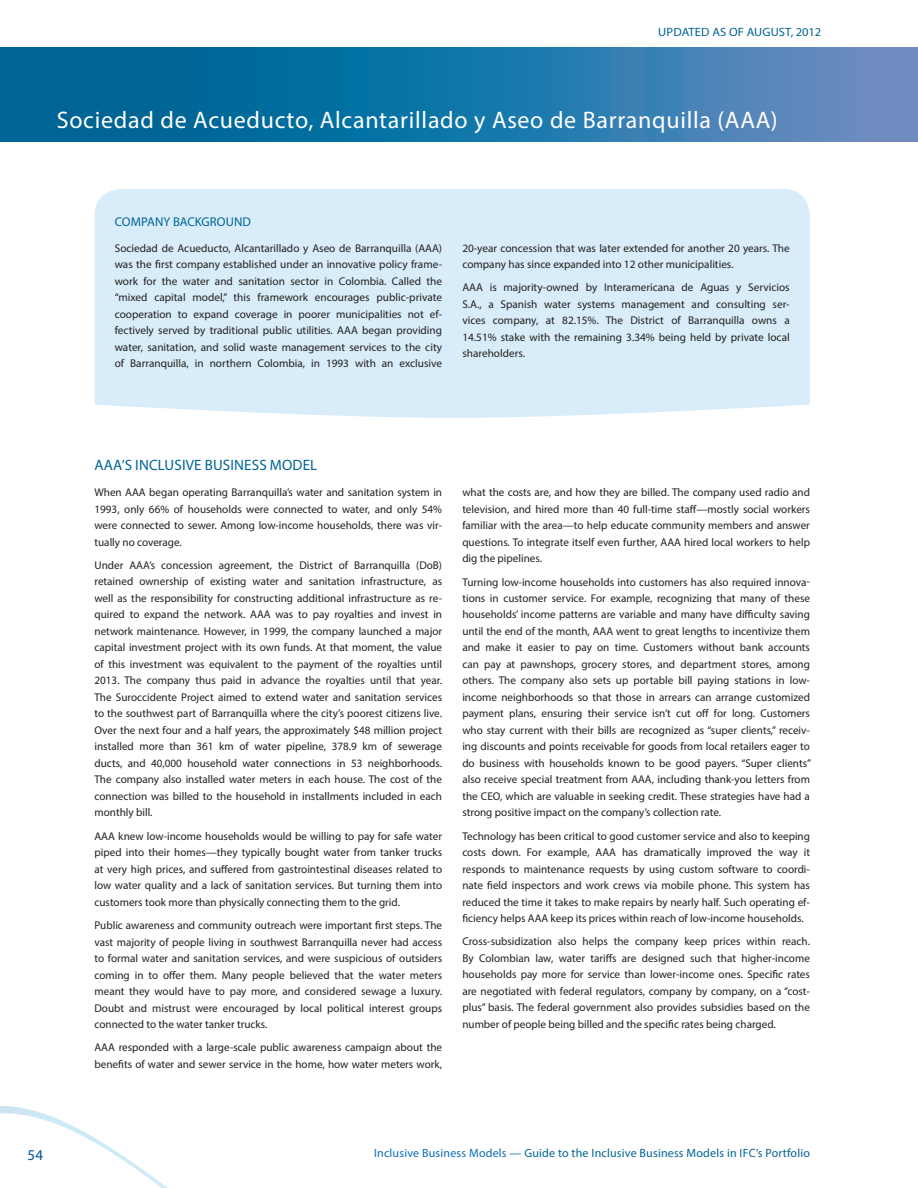
<style>
.page{position:relative;width:918px;height:1188px;background:#fff}
.page>*{position:absolute;margin:0;border:0;box-sizing:border-box;transform-origin:0 0}
.t1{font:24px "Myriad Pro";letter-spacing:.03em;color:#fff}
.t2{font:15px "Myriad Pro";letter-spacing:.01em;color:#006494}
.t3{font:15px "Myriad Pro";color:#005594}
.t4{font:12.75px "Myriad Pro";letter-spacing:.005em;color:#006494}
.t5{font:12px "Myriad Pro";letter-spacing:.015em;color:#006494}
.t6{font:12px "Myriad Pro";letter-spacing:.015em;color:#006494;scale:1.05 1}
.t7{font:11.25px/16.5px "Myriad Pro";color:#231f20;text-align:justify}
.s1{color:#0d6cb6}
</style>
<div class="page">
<div style="left:95px;top:189px;width:715px;height:229px;background:#d8edf9"></div>
<svg style="left:0;top:1106px;width:168px;height:82px"></svg>
<svg style="left:0;top:47px;width:918px;height:95px;background:#2276a8"></svg>
<p class="t6" style="left:658px;top:25px;width:8px">updated</p>
<p class="t6" style="left:712px;top:25px;width:105px">as of AUGUST, 2012</p>
<h1 class="t1" style="left:57px;top:105px;width:723px">Sociedad de Acueducto, Alcantarillado y Aseo de Barranquilla (AAA)</h1>
<p class="t4" style="left:115px;top:213px;width:138px">COMPANY BACKGROUND</p>
<p class="t7" style="left:115px;top:239px;width:329px">Sociedad de Acueducto, Alcantarillado y Aseo de Barranquilla (AAA) was the first company established under an innovative policy frame&shy;work for the water and sanitation sector in Colombia. Called the “mixed capital model,” this framework encourages public-private cooperation to expand coverage in poorer municipalities not ef&shy;fectively served by traditional public utilities. AAA began providing water, sanitation, and solid waste management services to the city of Barranquilla, in northern Colombia, in 1993 with an exclusive</p>
<p class="t7" style="left:462px;top:239px;width:329px">20-year concession that was later extended for another 20 years. The company has since expanded into 12 other municipalities.</p>
<p class="t7" style="left:462px;top:279px;width:329px">AAA is majority-owned by Interamericana de Aguas y Servicios S.A., a Spanish water systems management and consulting ser&shy;vices company, at 82.15%. The District of Barranquilla owns a 14.51% stake with the remaining 3.34% being held by private local shareholders.</p>
<h2 class="t3" style="left:28px;top:1146px;width:17px">54</h2>
<h2 class="t2" style="left:95px;top:456px;width:224px">AAA’S INCLUSIVE BUSINESS MODEL</h2>
<p class="t7" style="left:94px;top:484px;width:349px">When AAA began operating Barranquilla’s water and sanitation system in 1993, only 66% of households were connected to water, and only 54% were connected to sewer. Among low-income households, there was vir&shy;tually no coverage.</p>
<p class="t7" style="left:94px;top:557px;width:349px">Under AAA’s concession agreement, the District of Barranquilla (DoB) retained ownership of existing water and sanitation infrastructure, as well as the responsibility for constructing additional infrastructure as re&shy;quired to expand the network. AAA was to pay royalties and invest in network maintenance. However, in 1999, the company launched a major capital investment project with its own funds. At that moment, the value of this investment was equivalent to the payment of the royalties until 2013. The company thus paid in advance the royalties until that year.<br>The Suroccidente Project aimed to extend water and sanitation services to the southwest part of Barranquilla where the city’s poorest citizens live.<br>Over the next four and a half years, the approximately $48 million project installed more than 361 km of water pipeline, 378.9 km of sewerage ducts, and 40,000 household water connections in 53 neighborhoods.<br>The company also installed water meters in each house. The cost of the connection was billed to the household in installments included in each monthly bill.</p>
<p class="t7" style="left:94px;top:828px;width:349px">AAA knew low-income households would be willing to pay for safe water piped into their homes—they typically bought water from tanker trucks at very high prices, and suffered from gastrointestinal diseases related to low water quality and a lack of sanitation services. But turning them into customers took more than physically connecting them to the grid.</p>
<p class="t7" style="left:94px;top:917px;width:349px">Public awareness and community outreach were important first steps. The vast majority of people living in southwest Barranquilla never had access to formal water and sanitation services, and were suspicious of outsiders coming in to offer them. Many people believed that the water meters meant they would have to pay more, and considered sewage a luxury.<br>Doubt and mistrust were encouraged by local political interest groups connected to the water tanker trucks.</p>
<p class="t7" style="left:94px;top:1039px;width:349px">AAA responded with a large-scale public awareness campaign about the benefits of water and sewer service in the home, how water meters work,</p>
<p class="t7" style="left:462px;top:484px;width:349px">what the costs are, and how they are billed. The company used radio and television, and hired more than 40 full-time staff—mostly social workers familiar with the area—to help educate community members and answer questions. To integrate itself even further, AAA hired local workers to help dig the pipelines.</p>
<p class="t7" style="left:462px;top:573px;width:350px">Turning low-income households into customers has also required innova&shy;tions in customer service. For example, recognizing that many of these households’ income patterns are variable and many have difficulty saving until the end of the month, AAA went to great lengths to incentivize them and make it easier to pay on time. Customers without bank accounts can pay at pawnshops, grocery stores, and department stores, among others. The company also sets up portable bill paying stations in low&shy;income neighborhoods so that those in arrears can arrange customized payment plans, ensuring their service isn’t cut off for long. Customers who stay current with their bills are recognized as “super clients,” receiv&shy;ing discounts and points receivable for goods from local retailers eager to do business with households known to be good payers. “Super clients” also receive special treatment from AAA, including thank-you letters from the CEO, which are valuable in seeking credit. These strategies have had a strong positive impact on the company’s collection rate.</p>
<p class="t7" style="left:462px;top:828px;width:349px">Technology has been critical to good customer service and also to keeping costs down. For example, AAA has dramatically improved the way it responds to maintenance requests by using custom software to coordi&shy;nate field inspectors and work crews via mobile phone. This system has reduced the time it takes to make repairs by nearly half. Such operating ef&shy;ficiency helps AAA keep its prices within reach of low-income households.</p>
<p class="t7" style="left:462px;top:933px;width:349px">Cross-subsidization also helps the company keep prices within reach.<br>By Colombian law, water tariffs are designed such that higher-income households pay more for service than lower-income ones. Specific rates are negotiated with federal regulators, company by company, on a “cost&shy;plus” basis. The federal government also provides subsidies based on the number of people being billed and the specific rates being charged.</p>
<p class="t5" style="left:374px;top:1145px;width:437px"><span class="s1">Inclusive Business Models —</span> Guide to the Inclusive Business Models in IFC’s Portfolio</p>
</div>
